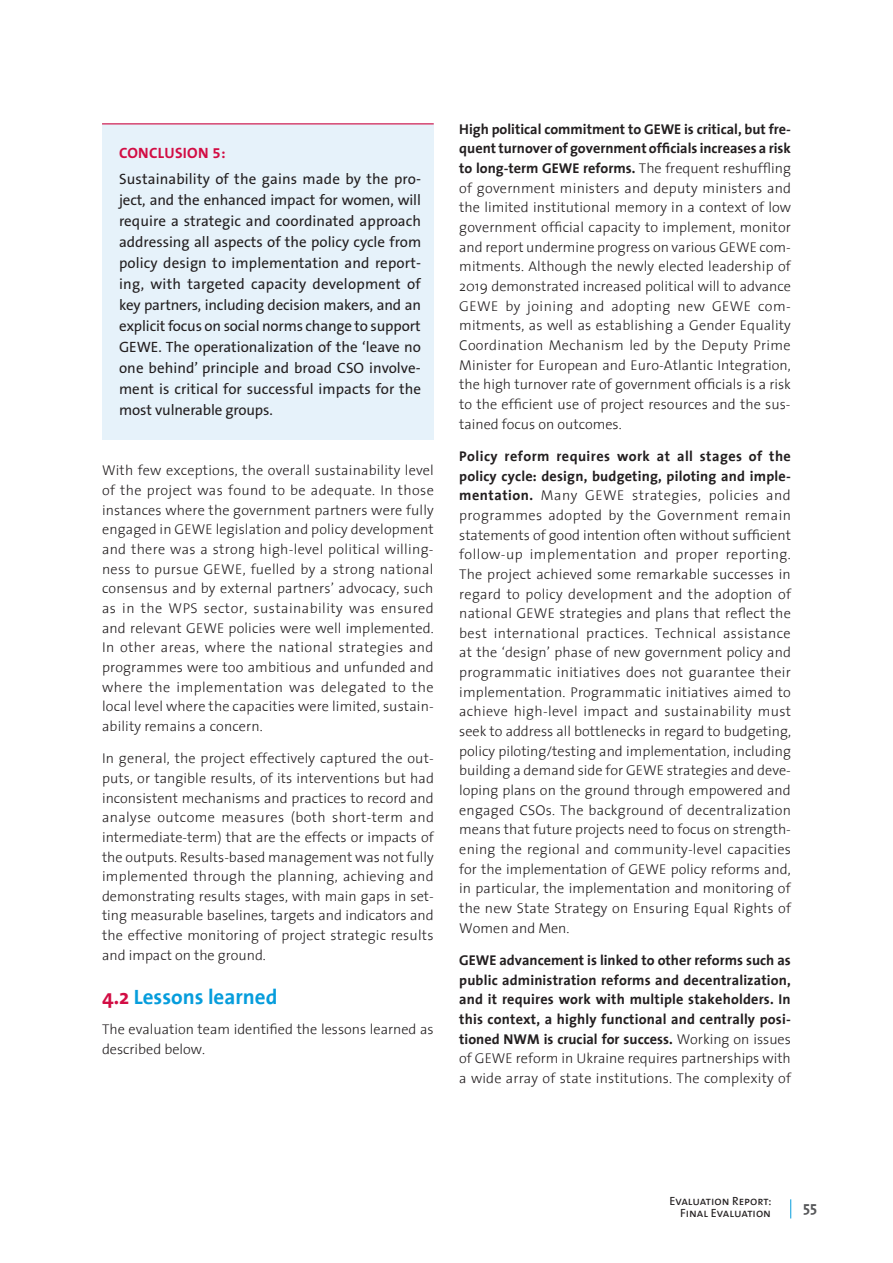
<style>
.page{position:relative;width:893px;height:1263px;background:#fff}
.page>*{position:absolute;margin:0;border:0;box-sizing:border-box;transform-origin:0 0}
.t1{font:700 21px "The Sans";color:#069ddc}
.t2{font:15px/21px "The Sans B5 Plain";letter-spacing:.005em;color:#231f20;text-align:justify}
.t3{font:700 15px "The Sans B7";letter-spacing:.02em;color:#d20d44}
.t4{font:700 15px "The Sans";color:#57585a}
.t5{font:300 14.25px/19.6px "The Sans";letter-spacing:.005em;color:#231f20;text-align:justify}
.t6{font:700 14.25px/19.6px "The Sans";color:#231f20;text-align:justify}
.t7{font:12px/12px "The Sans Caps";color:#231f20;text-align:right}
.s1{color:#d20d44}
.s2{font-weight:700}
.s3{font-weight:300}
</style>
<div class="page">
<svg style="left:790px;top:1199px;width:1px;height:19px"></svg>
<div style="left:102px;top:123px;width:332px;height:316px;background:#e6f2fa"></div>
<hr style="left:102px;top:123px;width:332px;height:1px;background:#d20d44">
<p class="t3" style="left:119px;top:145px;width:108px">CONCLUSION 5:</p>
<p class="t2" style="left:119px;top:169px;width:304px">Sustainability of the gains made by the pro&shy;ject, and the enhanced impact for women, will require a strategic and coordinated approach addressing all aspects of the policy cycle from policy design to implementation and report&shy;ing, with targeted capacity development of key partners, including decision makers, and an explicit focus on social norms change to support GEWE. The operationalization of the ‘leave no one behind’ principle and broad CSO involve&shy;ment is critical for successful impacts for the most vulnerable groups.</p>
<p class="t5" style="left:102px;top:460px;width:333px">With few exceptions, the overall sustainability level of the project was found to be adequate. In those instances where the government partners were fully engaged in GEWE legislation and policy development and there was a strong high-level political willing&shy;ness to pursue GEWE, fuelled by a strong national consensus and by external partners’ advocacy, such as in the WPS sector, sustainability was ensured and relevant GEWE policies were well implemented.<br>In other areas, where the national strategies and programmes were too ambitious and unfunded and where the implementation was delegated to the local level where the capacities were limited, sustain&shy;ability remains a concern.</p>
<p class="t5" style="left:102px;top:748px;width:333px">In general, the project effectively captured the out&shy;puts, or tangible results, of its interventions but had inconsistent mechanisms and practices to record and analyse outcome measures (both short-term and intermediate-term) that are the effects or impacts of the outputs. Results-based management was not fully implemented through the planning, achieving and demonstrating results stages, with main gaps in set&shy;ting measurable baselines, targets and indicators and the effective monitoring of project strategic results and impact on the ground.</p>
<h1 class="t1" style="left:102px;top:979px;width:177px"><span class="s1">4.2</span> Lessons learned</h1>
<p class="t5" style="left:102px;top:1019px;width:333px">The evaluation team identified the lessons learned as described below.</p>
<p class="t5" style="left:459px;top:119px;width:333px"><span class="s2">High political commitment to GEWE is critical, but fre&shy;quent turnover of government officials increases a risk to long-term GEWE reforms.</span> The frequent reshuffling of government ministers and deputy ministers and the limited institutional memory in a context of low government official capacity to implement, monitor and report undermine progress on various GEWE com&shy;mitments. Although the newly elected leadership of 2019 demonstrated increased political will to advance GEWE by joining and adopting new GEWE com&shy;mitments, as well as establishing a Gender Equality Coordination Mechanism led by the Deputy Prime Minister for European and Euro-Atlantic Integration, the high turnover rate of government officials is a risk to the efficient use of project resources and the sus&shy;tained focus on outcomes.</p>
<p class="t5" style="left:459px;top:446px;width:333px"><span class="s2">Policy reform requires work at all stages of the policy cycle: design, budgeting, piloting and imple&shy;mentation.</span> Many GEWE strategies, policies and programmes adopted by the Government remain statements of good intention often without sufficient follow-up implementation and proper reporting.<br>The project achieved some remarkable successes in regard to policy development and the adoption of national GEWE strategies and plans that reflect the best international practices. Technical assistance at the ‘design’ phase of new government policy and programmatic initiatives does not guarantee their implementation. Programmatic initiatives aimed to achieve high-level impact and sustainability must seek to address all bottlenecks in regard to budgeting, policy piloting/testing and implementation, including building a demand side for GEWE strategies and deve&shy;loping plans on the ground through empowered and engaged CSOs. The background of decentralization means that future projects need to focus on strength&shy;ening the regional and community-level capacities for the implementation of GEWE policy reforms and, in particular, the implementation and monitoring of the new State Strategy on Ensuring Equal Rights of Women and Men.</p>
<p class="t6" style="left:459px;top:950px;width:333px">GEWE advancement is linked to other reforms such as public administration reforms and decentralization, and it requires work with multiple stakeholders. In this context, a highly functional and centrally posi&shy;tioned NWM is crucial for success. <span class="s3">Working on issues of GEWE reform in Ukraine requires partnerships with a wide array of state institutions. The complexity of</span></p>
<p class="t7" style="left:669px;top:1194px;width:104px">Evaluation Report:<br>Final Evaluation</p>
<p class="t4" style="left:803px;top:1195px;width:15px">55</p>
</div>
